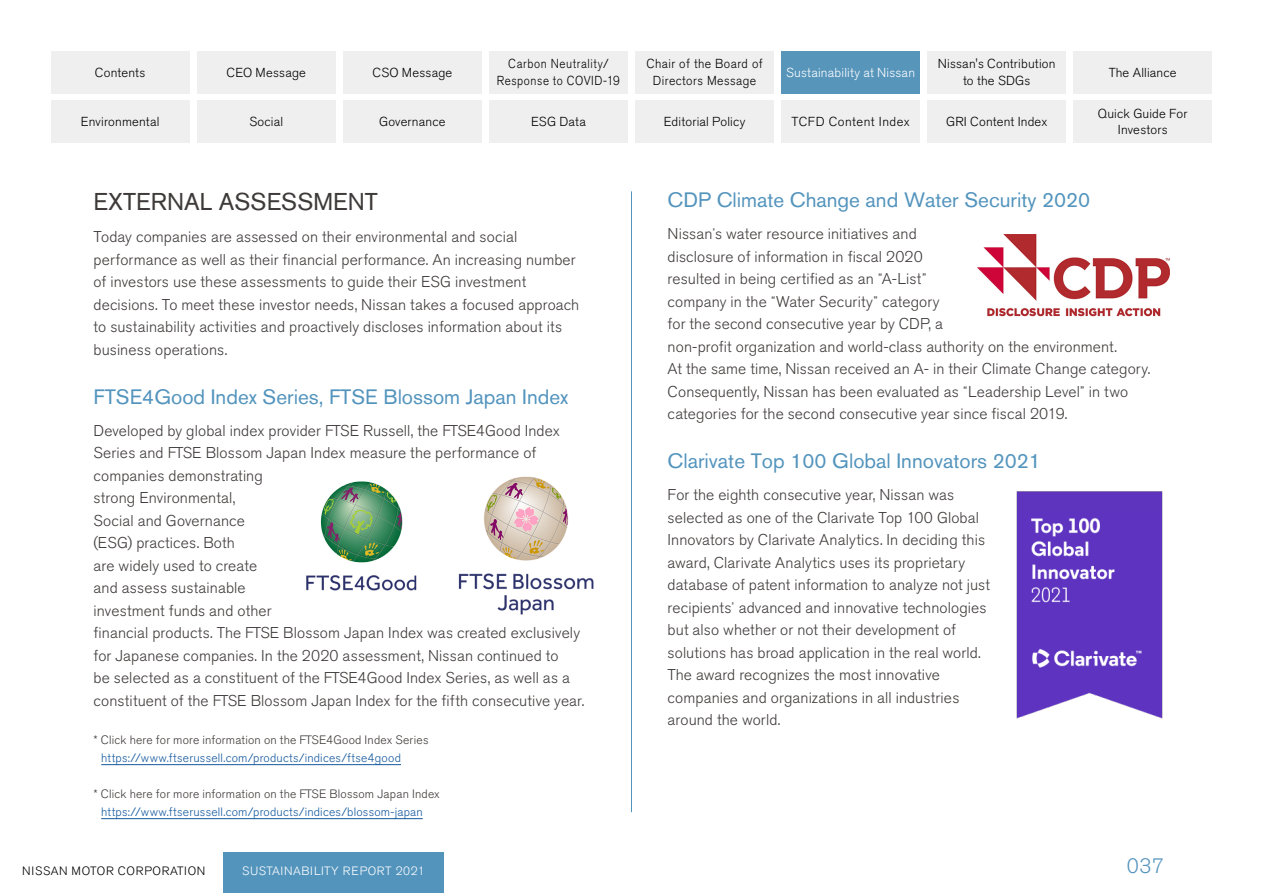
<style>
.page{position:relative;width:1263px;height:893px;background:#fff}
.page>*{position:absolute;margin:0;border:0;box-sizing:border-box;transform-origin:0 0}
.t1{font:24.15px "Nissan Pro";color:#3e3a39}
.t2{font:20.7px "Nissan Pro";color:#5394bd}
.t3{font:300 20.7px "Nissan Pro";color:#5394bd}
.t4{font:300 15.45px/22.5px "Nissan Pro";letter-spacing:.005em;color:#3e3a39}
.t5{font:300 13.5px "Shin Go Pr 6 N";color:#3e3a39}
.t6{font:300 12.9px "Nissan Pro";letter-spacing:.02em;color:#000}
.t7{font:300 12.9px/16.5px "Nissan Pro";letter-spacing:.05em;color:#000;text-align:center;scale:.9 1}
.t8{font:300 12.9px/16.5px "Nissan Pro";letter-spacing:.02em;color:#000;text-align:center;scale:.95 1}
.t9{font:300 12.9px "Nissan Pro";letter-spacing:.015em;color:#fff}
.t10{font:300 12.15px "Nissan Pro";letter-spacing:.015em;color:#15599f}
.t11{font:300 12.15px "Nissan Pro";letter-spacing:.015em;color:#3e3a39}
.t12{font:300 12px "Nissan Pro";letter-spacing:.04em;color:#fff}
.t13{font:300 12px "Nissan Pro";letter-spacing:.06em;color:#000}
.s1{font-family:"Shin Go Pr 6 N";font-size:13.5px}
</style>
<div class="page">
<hr style="left:631px;top:191px;width:1px;height:621px;background:#5394bd">
<div style="left:223px;top:852px;width:220px;height:41px;background:#5394bd"></div>
<div style="left:51px;top:51px;width:138px;height:43px;background:#efefef"></div>
<div style="left:51px;top:100px;width:138px;height:43px;background:#efefef"></div>
<div style="left:197px;top:51px;width:138px;height:43px;background:#efefef"></div>
<div style="left:197px;top:100px;width:138px;height:43px;background:#efefef"></div>
<div style="left:343px;top:51px;width:138px;height:43px;background:#efefef"></div>
<div style="left:343px;top:100px;width:138px;height:43px;background:#efefef"></div>
<div style="left:489px;top:51px;width:139px;height:43px;background:#efefef"></div>
<div style="left:489px;top:100px;width:139px;height:43px;background:#efefef"></div>
<div style="left:635px;top:51px;width:139px;height:43px;background:#efefef"></div>
<div style="left:635px;top:100px;width:139px;height:43px;background:#efefef"></div>
<div style="left:781px;top:51px;width:139px;height:43px;background:#5795bb"></div>
<div style="left:781px;top:100px;width:139px;height:43px;background:#efefef"></div>
<div style="left:927px;top:51px;width:139px;height:43px;background:#efefef"></div>
<div style="left:1073px;top:51px;width:139px;height:43px;background:#efefef"></div>
<div style="left:927px;top:100px;width:139px;height:43px;background:#efefef"></div>
<div style="left:1073px;top:100px;width:139px;height:43px;background:#efefef"></div>
<hr style="left:101px;top:764px;width:300px;height:1px;background:#15599f">
<hr style="left:101px;top:818px;width:322px;height:1px;background:#15599f">
<img style="left:977px;top:235px;width:192px;height:82px">
<img style="left:306px;top:481px;width:111px;height:110px">
<img style="left:458px;top:476px;width:136px;height:139px">
<img style="left:1016px;top:491px;width:147px;height:228px">
<p class="t6" style="left:95px;top:64px;width:52px">Contents</p>
<p class="t6" style="left:81px;top:113px;width:80px">Environmental</p>
<p class="t6" style="left:227px;top:64px;width:81px">CEO Message</p>
<p class="t6" style="left:249px;top:113px;width:35px">Social</p>
<p class="t6" style="left:372px;top:64px;width:81px">CSO Message</p>
<p class="t6" style="left:379px;top:113px;width:68px">Governance</p>
<p class="t7" style="left:497px;top:56px;width:138px">Carbon Neutrality/<br>Response to COVID-19</p>
<p class="t6" style="left:531px;top:113px;width:56px">ESG Data</p>
<h1 class="t1" style="left:94px;top:186px;width:286px">EXTERNAL ASSESSMENT</h1>
<p class="t4" style="left:94px;top:226px;width:487px">Today companies are assessed on their environmental and social performance as well as their financial performance. An increasing number of investors use these assessments to guide their ESG investment decisions. To meet these investor needs, Nissan takes a focused approach to sustainability activities and proactively discloses information about its business operations.</p>
<h2 class="t2" style="left:94px;top:383px;width:476px">FTSE4Good Index Series, FTSE Blossom Japan Index</h2>
<p class="t4" style="left:94px;top:419px;width:492px">Developed by global index provider FTSE Russell, the FTSE4Good Index Series and FTSE Blossom Japan Index measure the performance of companies demonstrating<br>strong Environmental,<br>Social and Governance<br>(ESG) practices. Both<br>are widely used to create<br>and assess sustainable<br>investment funds and other<br>financial products. The FTSE Blossom Japan Index was created exclusively for Japanese companies In. the 2020 assessment, Nissan continued to<br>be selected as a constituent of the FTSE4Good Index Series, as well as a constituent of the FTSE Blossom Japan Index for the fifth consecutive year.</p>
<p class="t11" style="left:94px;top:731px;width:336px">* Click here for more information on the FTSE4Good Index Series</p>
<p class="t10" style="left:101px;top:749px;width:301px">https://www.ftserussell.com/products/indices/ftse4good</p>
<p class="t11" style="left:94px;top:785px;width:348px">* Click here for more information on the FTSE Blossom Japan Index</p>
<p class="t10" style="left:101px;top:803px;width:323px">https://www.ftserussell.com/products/indices/blossom-japan</p>
<p class="t13" style="left:22px;top:863px;width:185px">NISSAN MOTOR CORPORATION</p>
<p class="t12" style="left:242px;top:863px;width:184px">SUSTAINABILITY REPORT 2021</p>
<p class="t8" style="left:646px;top:56px;width:124px">Chair of the Board of<br>Directors Message</p>
<p class="t6" style="left:664px;top:113px;width:83px">Editorial Policy</p>
<p class="t9" style="left:786px;top:64px;width:130px">Sustainability at Nissan</p>
<p class="t6" style="left:791px;top:113px;width:120px">TCFD Content Index</p>
<p class="t6" style="left:938px;top:55px;width:119px">Nissan s' Contribution</p>
<p class="t6" style="left:963px;top:72px;width:69px">to the SDGs</p>
<p class="t6" style="left:946px;top:113px;width:103px">GRI Content Index</p>
<p class="t6" style="left:1109px;top:64px;width:69px">The Alliance</p>
<p class="t6" style="left:1098px;top:105px;width:91px">Quick Guide For</p>
<p class="t6" style="left:1118px;top:121px;width:51px">Investors</p>
<h2 class="t2" style="left:668px;top:187px;width:424px">CDP Climate Change and Water Security 2020</h2>
<p class="t4" style="left:668px;top:223px;width:257px">Nissan<span class="s1">ʼ</span>s water resource initiatives and disclosure of information in fiscal 2020</p>
<p class="t5" style="left:922px;top:268px;width:6px">“</p>
<p class="t4" style="left:882px;top:268px;width:59px;text-indent:-214px">resulted in being certified as an A<span class="s1">“</span> -List category</p>
<p class="t4" style="left:776px;top:290px;width:98px">Water Security</p>
<p class="t4" style="left:668px;top:290px;width:101px">company in the</p>
<p class="t4" style="left:668px;top:313px;width:277px">for the second consecutive year by CDP a,</p>
<p class="t4" style="left:668px;top:335px;width:451px">non-profit organization and world-class authority on the environment.</p>
<p class="t4" style="left:668px;top:358px;width:484px">At the same time, Nissan received an A in- their Climate Change category.</p>
<p class="t4" style="left:1089px;top:380px;width:41px">in two</p>
<p class="t5" style="left:771px;top:291px;width:6px">“</p>
<p class="t5" style="left:873px;top:291px;width:6px">”</p>
<p class="t4" style="left:668px;top:380px;width:401px">Consequently, Nissan has been evaluated as<br>categories for the second consecutive year since fiscal 2019.</p>
<h2 class="t2" style="left:668px;top:448px;width:375px">Clarivate Top 100 Global Innovators 2021</h2>
<p class="t4" style="left:668px;top:484px;width:324px">For the eighth consecutive year, Nissan was selected as one of the Clarivate Top 100 Global Innovators by Clarivate Analytics In. deciding this award, Clarivate Analytics uses its proprietary database of patent information to analyze not just recipients<span class="s1">ʼ</span> advanced and innovative technologies but also whether or not their development of solutions has broad application in the real world.<br>The award recognizes the most innovative companies and organizations in all industries around the world.</p>
<p class="t4" style="left:968px;top:380px;width:113px">Leadership Level</p>
<p class="t5" style="left:963px;top:381px;width:6px">“</p>
<p class="t5" style="left:1080px;top:381px;width:6px">”</p>
<h2 class="t3" style="left:1127px;top:852px;width:39px">037</h2>
</div>
